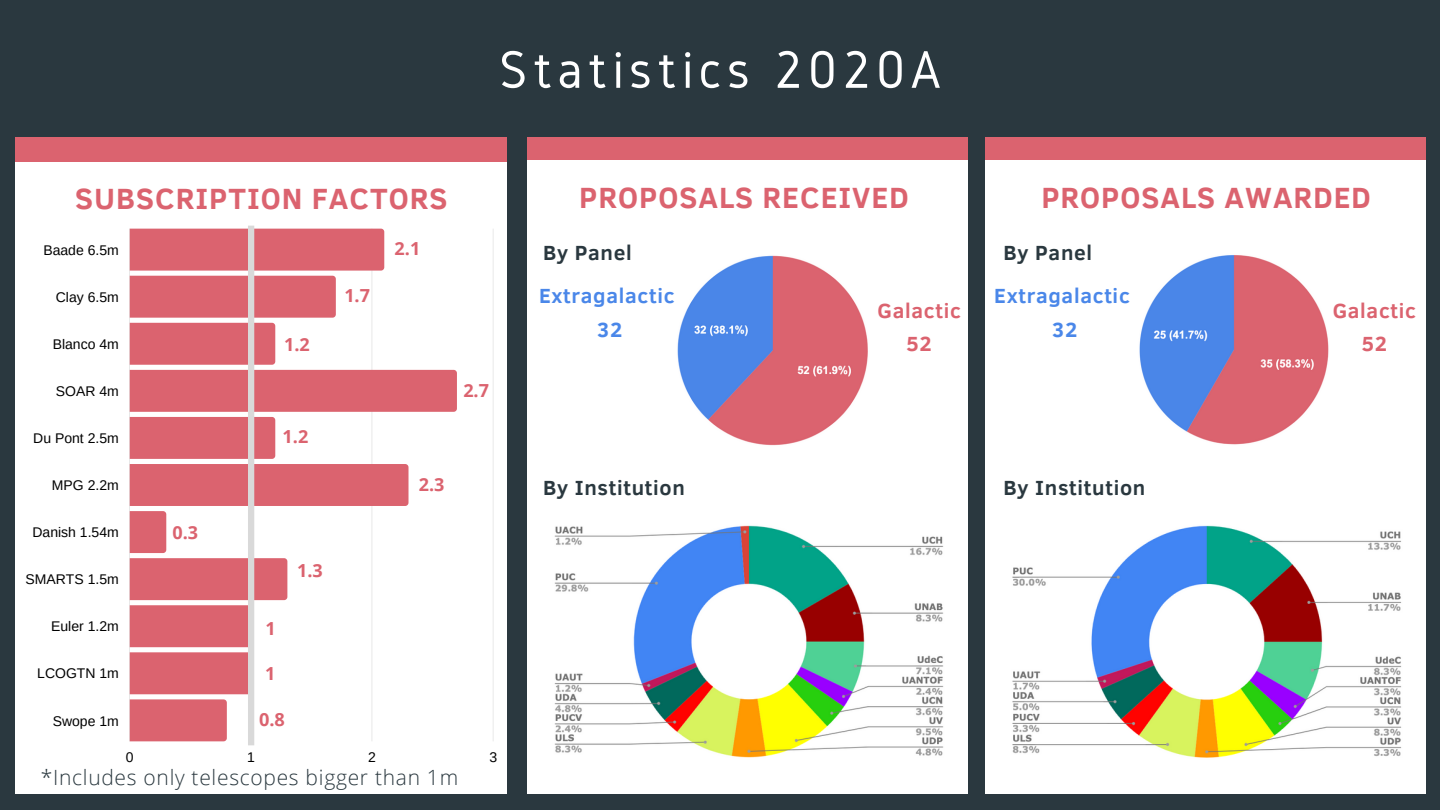
<style>
.page{position:relative;width:1440px;height:810px;background:#2a383f}
.page>*{position:absolute;margin:0;border:0;box-sizing:border-box;transform-origin:0 0}
.t1{font:55px "Gidole";letter-spacing:.1em;color:#fff}
.t2{font:700 30px "Clear Sans";letter-spacing:.035em;color:#db636f}
.t3{font:700 21px "Clear Sans";letter-spacing:.035em;color:#2a383f}
.t4{font:300 21px "Open Sans";letter-spacing:.035em;color:#2a383f}
.t5{font:700 21px/33.2px "Clear Sans";letter-spacing:.035em;color:#4a87e9;text-align:center}
.t6{font:700 21px/33.2px "Clear Sans";letter-spacing:.035em;color:#db636f;text-align:center}
.t7{font:700 18.1px "Open Sans";color:#db636f}
.t8{font:700 18px "Open Sans";color:#db636f}
.t9{font:14px "Arimo";color:#000}
</style>
<div class="page">
<div style="left:15px;top:137px;width:492px;height:657px;background:#fff"></div>
<hr style="left:493px;top:229px;width:1px;height:512px;background:#222">
<div style="left:15px;top:137px;width:492px;height:25px;background:#db636f"></div>
<div style="left:527px;top:137px;width:440px;height:657px;background:#fff"></div>
<div style="left:527px;top:137px;width:440px;height:23px;background:#db636f"></div>
<div style="left:985px;top:137px;width:441px;height:657px;background:#fff"></div>
<div style="left:985px;top:137px;width:441px;height:23px;background:#db636f"></div>
<svg style="left:130px;top:226px;width:327px;height:519px"></svg>
<img style="left:554px;top:525px;width:390px;height:233px">
<img style="left:1012px;top:525px;width:389px;height:233px">
<img style="left:677px;top:255px;width:191px;height:191px">
<img style="left:1139px;top:255px;width:190px;height:190px">
<h1 class="t1" style="left:499px;top:39px;width:443px">Statistics 2020A</h1>
<h2 class="t2" style="left:75px;top:176px;width:374px">SUBSCRIPTION FACTORS</h2>
<p class="t9" style="left:43px;top:242px;width:77px">Baade 6.5m</p>
<p class="t9" style="left:56px;top:289px;width:65px">Clay 6.5m</p>
<p class="t9" style="left:53px;top:336px;width:68px">Blanco 4m</p>
<p class="t9" style="left:56px;top:383px;width:64px">SOAR 4m</p>
<p class="t9" style="left:33px;top:430px;width:87px">Du Pont 2.5m</p>
<p class="t9" style="left:52px;top:477px;width:68px">MPG 2.2m</p>
<p class="t9" style="left:33px;top:524px;width:88px">Danish 1.54m</p>
<p class="t9" style="left:26px;top:572px;width:95px">SMARTS 1.5m</p>
<p class="t9" style="left:51px;top:619px;width:69px">Euler 1.2m</p>
<p class="t9" style="left:37px;top:666px;width:83px">LCOGTN 1m</p>
<p class="t9" style="left:53px;top:713px;width:68px">Swope 1m</p>
<p class="t8" style="left:173px;top:520px;width:27px">0.3</p>
<p class="t8" style="left:284px;top:331px;width:27px">1.2</p>
<p class="t8" style="left:344px;top:283px;width:27px">1.7</p>
<p class="t8" style="left:395px;top:236px;width:27px">2.1</p>
<p class="t8" style="left:283px;top:424px;width:27px">1.2</p>
<p class="t8" style="left:297px;top:557px;width:27px">1.3</p>
<p class="t8" style="left:265px;top:616px;width:12px">1</p>
<p class="t8" style="left:265px;top:661px;width:12px">1</p>
<p class="t7" style="left:259px;top:706px;width:27px">0.8</p>
<p class="t8" style="left:419px;top:471px;width:27px">2.3</p>
<p class="t8" style="left:463px;top:378px;width:27px">2.7</p>
<h2 class="t2" style="left:579px;top:176px;width:331px">PROPOSALS RECEIVED</h2>
<h2 class="t2" style="left:1041px;top:176px;width:331px">PROPOSALS AWARDED</h2>
<h3 class="t3" style="left:543px;top:237px;width:90px">By Panel</h3>
<h3 class="t3" style="left:1004px;top:237px;width:90px">By Panel</h3>
<h3 class="t5" style="left:539px;top:278px;width:137px">Extragalactic<br>32</h3>
<h3 class="t6" style="left:878px;top:293px;width:85px">Galactic<br>52</h3>
<h3 class="t5" style="left:994px;top:278px;width:137px">Extragalactic<br>32</h3>
<h3 class="t3" style="left:543px;top:472px;width:143px">By Institution</h3>
<h3 class="t3" style="left:1004px;top:472px;width:143px">By Institution</h3>
<h3 class="t6" style="left:1333px;top:293px;width:85px">Galactic<br>52</h3>
<p class="t9" style="left:126px;top:749px;width:9px">0</p>
<p class="t9" style="left:247px;top:749px;width:9px">1</p>
<p class="t9" style="left:368px;top:749px;width:9px">2</p>
<p class="t9" style="left:489px;top:749px;width:9px">3</p>
<h3 class="t4" style="left:41px;top:763px;width:419px">*Includes only telescopes bigger than 1m</h3>
</div>
